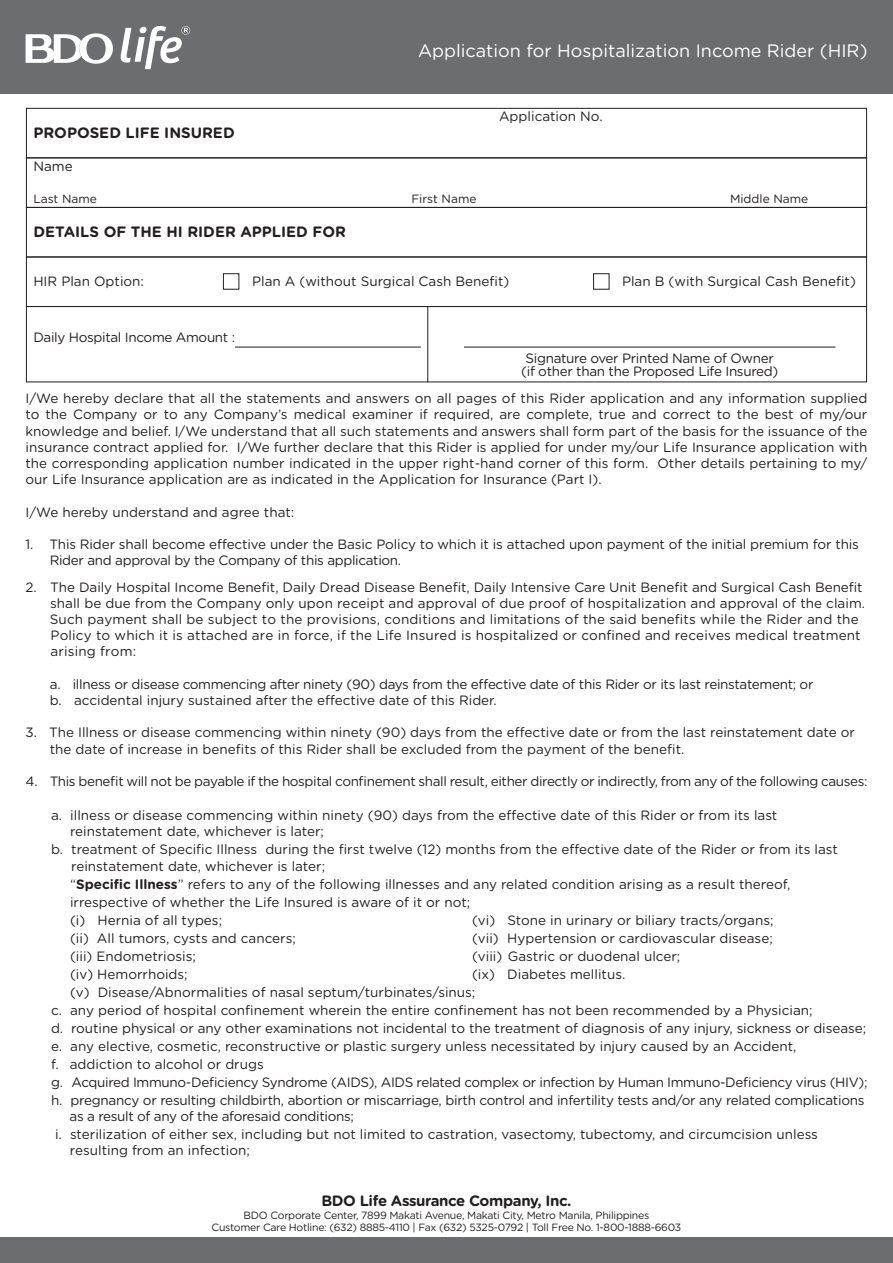
<style>
.page{position:relative;width:893px;height:1263px;background:#fff}
.page>*{position:absolute;margin:0;border:0;box-sizing:border-box;transform-origin:0 0}
.t1{font:18px "Gotham Rounded";color:#fff}
.t2{font:700 15px "Gotham Rounded";color:#231f20}
.t3{font:700 15px "Gotham Rounded";letter-spacing:-.025em;color:#231f20}
.t4{font:13.5px/16.2px "Gotham Rounded";color:#231f20}
.t5{font:13.5px/16.2px "Gotham Rounded";letter-spacing:-.025em;color:#231f20}
.t6{font:13.5px "Gotham Rounded";letter-spacing:-.03em;color:#231f20}
.t7{font:13.5px "Gotham Rounded";letter-spacing:-.02em;color:#231f20}
.t8{font:12px "Gotham Rounded";color:#231f20}
.t9{font:10.5px/12.6px "Gotham Rounded";letter-spacing:-.025em;color:#231f20;text-align:center}
.s1{font-weight:700}
</style>
<div class="page">
<div style="left:26px;top:108px;width:841px;height:50px;border:1px solid #231f20"></div>
<div style="left:26px;top:207px;width:841px;height:50px;border:1px solid #231f20"></div>
<div style="left:26px;top:157px;width:841px;height:51px;border:1px solid #231f20"></div>
<div style="left:26px;top:306px;width:841px;height:76px;border:1px solid #231f20"></div>
<div style="left:0;top:0;width:893px;height:94px;background:#6c6d70"></div>
<div style="left:0;top:1237px;width:893px;height:26px;background:#6c6d70"></div>
<div style="left:223px;top:273px;width:16px;height:17px;border:1px solid #231f20"></div>
<div style="left:593px;top:273px;width:16px;height:17px;border:1px solid #231f20"></div>
<hr style="left:464px;top:347px;width:372px;height:1px;background:#231f20">
<hr style="left:235px;top:347px;width:186px;height:1px;background:#231f20">
<hr style="left:427px;top:306px;width:1px;height:76px;background:#231f20">
<svg style="left:26px;top:33px;width:87px;height:31px"></svg>
<svg style="left:121px;top:26px;width:69px;height:43px"></svg>
<h1 class="t1" style="left:418px;top:38px;width:451px">Application for Hospitalization Income Rider (HIR)</h1>
<p class="t2" style="left:33px;top:121px;width:203px">PROPOSED LIFE INSURED</p>
<p class="t4" style="left:33px;top:158px;width:41px">Name</p>
<p class="t4" style="left:499px;top:108px;width:105px">Application No.</p>
<p class="t8" style="left:33px;top:190px;width:65px">Last Name</p>
<p class="t8" style="left:411px;top:190px;width:67px">First Name</p>
<p class="t8" style="left:730px;top:190px;width:80px">Middle Name</p>
<p class="t2" style="left:33px;top:220px;width:314px">DETAILS OF THE HI RIDER APPLIED FOR</p>
<p class="t4" style="left:33px;top:272px;width:112px">HIR Plan Option:</p>
<p class="t4" style="left:252px;top:272px;width:259px">Plan A (without Surgical Cash Benefit)</p>
<p class="t4" style="left:622px;top:272px;width:235px">Plan B (with Surgical Cash Benefit)</p>
<p class="t5" style="left:33px;top:329px;width:203px">Daily Hospital Income Amount :</p>
<p class="t5" style="left:521px;top:351px;width:259px;line-height:13.2px;text-align:center">Signature over Printed Name of Owner (if other than the Proposed Life Insured)</p>
<p class="t4" style="left:26px;top:390px;width:843px;text-align:justify">I/We hereby declare that all the statements and answers on all pages of this Rider application and any information supplied to the Company or to any Company’s medical examiner if required, are complete, true and correct to the best of my/our knowledge and belief. I/We understand that all such statements and answers shall form part of the basis for the issuance of the insurance contract applied for. I/We further declare that this Rider is applied for under my/our Life Insurance application with the corresponding application number indicated in the upper right-hand corner of this form. Other details pertaining to my/ our Life Insurance application are as indicated in the Application for Insurance (Part I).</p>
<p class="t4" style="left:26px;top:503px;width:270px">I/We hereby understand and agree that:</p>
<p class="t4" style="left:50px;top:535px;width:811px;text-indent:-24px">1. This Rider shall become effective under the Basic Policy to which it is attached upon payment of the initial premium for this<br>Rider and approval by the Company of this application.</p>
<p class="t4" style="left:50px;top:578px;width:817px;text-indent:-24px">2. The Daily Hospital Income Benefit, Daily Dread Disease Benefit, Daily Intensive Care Unit Benefit and Surgical Cash Benefit shall be due from the Company only upon receipt and approval of due proof of hospitalization and approval of the claim.<br>Such payment shall be subject to the provisions, conditions and limitations of the said benefits while the Rider and the Policy to which it is attached are in force, if the Life Insured is hospitalized or confined and receives medical treatment arising from:</p>
<p class="t5" style="left:50px;top:675px;width:765px">a. illness or disease commencing after ninety (90) days from the effective date of this Rider or its last reinstatement; or b. accidental injury sustained after the effective date of this Rider.</p>
<p class="t4" style="left:50px;top:724px;width:807px;text-indent:-24px">3. The Illness or disease commencing within ninety (90) days from the effective date or from the last reinstatement date or the date of increase in benefits of this Rider shall be excluded from the payment of the benefit.</p>
<p class="t6" style="left:26px;top:772px;width:843px">4. This benefit will not be payable if the hospital confinement shall result, either directly or indirectly, from any of the following causes:</p>
<p class="t4" style="left:70px;top:807px;width:709px;text-indent:-19px">a. illness or disease commencing within ninety (90) days from the effective date of this Rider or from its last reinstatement date, whichever is later;</p>
<p class="t4" style="left:71px;top:841px;width:768px;text-indent:-20px">b. treatment of Specific Illness during the first twelve (12) months from the effective date of the Rider or from its last reinstatement date, whichever is later;</p>
<p class="t4" style="left:70px;top:874px;width:722px;line-height:18px">“<span class="s1">Specific Illness</span>” refers to any of the following illnesses and any related condition arising as a result thereof, irrespective of whether the Life Insured is aware of it or not;<br>(i) Hernia of all types;</p>
<p class="t4" style="left:472px;top:911px;width:303px">(vi) Stone in urinary or biliary tracts/organs;</p>
<p class="t4" style="left:70px;top:929px;width:227px">(ii) All tumors, cysts and cancers;</p>
<p class="t4" style="left:472px;top:929px;width:302px">(vii) Hypertension or cardiovascular disease;</p>
<p class="t4" style="left:70px;top:947px;width:127px">(iii) Endometriosis;</p>
<p class="t4" style="left:472px;top:947px;width:210px">(viii) Gastric or duodenal ulcer;</p>
<p class="t4" style="left:70px;top:965px;width:119px">(iv) Hemorrhoids;</p>
<p class="t4" style="left:472px;top:965px;width:155px">(ix) Diabetes mellitus.</p>
<p class="t4" style="left:70px;top:983px;width:407px">(v) Disease/Abnormalities of nasal septum/turbinates/sinus;</p>
<p class="t4" style="left:51px;top:1001px;width:763px">c. any period of hospital confinement wherein the entire confinement has not been recommended by a Physician;</p>
<p class="t4" style="left:51px;top:1019px;width:817px">d. routine physical or any other examinations not incidental to the treatment of diagnosis of any injury, sickness or disease;</p>
<p class="t4" style="left:51px;top:1037px;width:747px">e. any elective, cosmetic, reconstructive or plastic surgery unless necessitated by injury caused by an Accident,</p>
<p class="t4" style="left:51px;top:1055px;width:214px">f. addiction to alcohol or drugs</p>
<p class="t5" style="left:51px;top:1073px;width:818px">g. Acquired Immuno-Deficiency Syndrome (AIDS), AIDS related complex or infection by Human Immuno-Deficiency virus (HIV);</p>
<p class="t7" style="left:51px;top:1090px;width:815px">h. pregnancy or resulting childbirth, abortion or miscarriage, birth control and infertility tests and/or any related complications</p>
<p class="t4" style="left:55px;top:1106px;width:764px;line-height:18px;text-indent:15px">as a result of any of the aforesaid conditions;<br>i. sterilization of either sex, including but not limited to castration, vasectomy, tubectomy, and circumcision unless</p>
<p class="t4" style="left:70px;top:1141px;width:181px">resulting from an infection;</p>
<p class="t3" style="left:321px;top:1190px;width:252px">BDO Life Assurance Company, Inc.</p>
<p class="t9" style="left:212px;top:1208px;width:471px">BDO Corporate Center, 7899 Makati Avenue, Makati City, Metro Manila, Philippines<br>Customer Care Hotline: (632) 8885-4110 | Fax (632) 5325-0792 | Toll Free No. 1-800-1888-6603</p>
</div>
